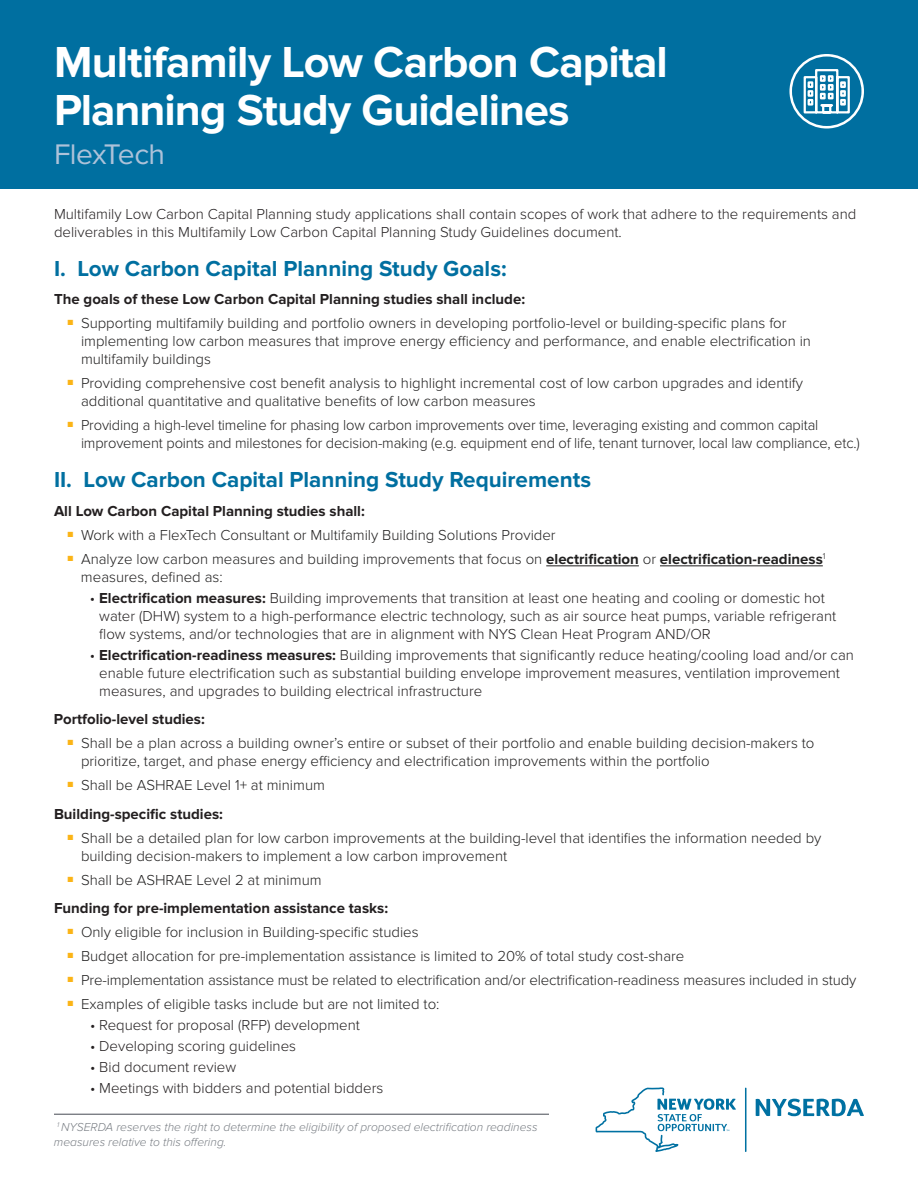
<style>
.page{position:relative;width:918px;height:1188px;background:#fff}
.page>*{position:absolute;margin:0;border:0;box-sizing:border-box;transform-origin:0 0}
.t1{font:700 45px/48px "Proxima Nova";letter-spacing:-.02em;color:#fff}
.t2{font:29.4px "Proxima Nova";letter-spacing:-.02em;color:#adc2d9}
.t3{font:700 22.5px "Proxima Nova";color:#006fa0}
.t4{font:300 15px/18px "Proxima Nova";color:#201f1f}
.t5{font:300 15px/18px "Proxima Nova";color:#231f20}
.t6{font:700 15px/28.5px "Proxima Nova";color:#231f20}
.t7{font:italic 300 12px/14.4px "Proxima Nova";color:#787d83}
.s1{font-weight:700}
.s2{font-weight:700;color:#231f20}
.s3{font-weight:300;color:#201f1f}
</style>
<div class="page">
<div style="left:0;top:0;width:918px;height:189px;background:#006fa0"></div>
<hr style="left:546px;top:566px;width:93px;height:1px;background:#201f1f">
<hr style="left:660px;top:566px;width:163px;height:1px;background:#201f1f">
<svg style="left:756px;top:1099px;width:108px;height:17px"></svg>
<hr style="left:745px;top:1088px;width:1px;height:64px;background:#0071a2">
<svg style="left:596px;top:1087px;width:140px;height:65px"></svg>
<svg style="left:789px;top:54px;width:75px;height:75px"></svg>
<hr style="left:54px;top:1114px;width:495px;height:1px;background:#464b54">
<h1 class="t1" style="left:54px;top:39px;width:616px">Multifamily Low Carbon Capital<br>Planning Study Guidelines</h1>
<h2 class="t2" style="left:54px;top:137px;width:113px">FlexTech</h2>
<p class="t5" style="left:54px;top:205px;width:804px">Multifamily Low Carbon Capital Planning study applications shall contain scopes of work that adhere to the requirements and deliverables in this Multifamily Low Carbon Capital Planning Study Guidelines document.</p>
<h3 class="t3" style="left:54px;top:255px;width:454px">I. Low Carbon Capital Planning Study Goals:</h3>
<p class="t6" style="left:54px;top:285px;width:473px">The goals of these Low Carbon Capital Planning studies shall include:</p>
<p class="t4" style="left:81px;top:315px;width:732px;text-indent:-14px"><sup>■</sup> Supporting multifamily building and portfolio owners in developing portfolio-level or building-specific plans for implementing low carbon measures that improve energy efficiency and performance, and enable electrification in multifamily buildings</p>
<p class="t4" style="left:81px;top:375px;width:724px;text-indent:-14px"><sup>■</sup> Providing comprehensive cost benefit analysis to highlight incremental cost of low carbon upgrades and identify additional quantitative and qualitative benefits of low carbon measures</p>
<p class="t4" style="left:81px;top:417px;width:780px;text-indent:-14px"><sup>■</sup> Providing a high-level timeline for phasing low carbon improvements over time, leveraging existing and common capital improvement points and milestones for decision-making (e.g. equipment end of life, tenant turnover, local law compliance, etc.)</p>
<h3 class="t3" style="left:54px;top:467px;width:539px">II. Low Carbon Capital Planning Study Requirements</h3>
<p class="t6" style="left:54px;top:497px;width:312px">All Low Carbon Capital Planning studies shall:</p>
<p class="t4" style="left:68px;top:526px;width:490px"><sup>■</sup> Work with a FlexTech Consultant or Multifamily Building Solutions Provider</p>
<p class="t4" style="left:81px;top:550px;width:746px;text-indent:-13px"><sup>■</sup> Analyze low carbon measures and building improvements that focus on <span class="s1">electrification</span> or <span class="s1">electrification-readiness</span><sup>1 </sup>measures, defined as:</p>
<p class="t5" style="left:99px;top:589px;width:739px;text-indent:-9px">• <span class="s1">Electrification measures:</span> Building improvements that transition at least one heating and cooling or domestic hot water (DHW) system to a high-performance electric technology, such as air source heat pumps, variable refrigerant flow systems, and/or technologies that are in alignment with NYS Clean Heat Program AND/OR</p>
<p class="t5" style="left:99px;top:646px;width:756px;text-indent:-9px">• <span class="s1">Electrification-readiness measures:</span> Building improvements that significantly reduce heating/cooling load and/or can enable future electrification such as substantial building envelope improvement measures, ventilation improvement measures, and upgrades to building electrical infrastructure</p>
<p class="t6" style="left:54px;top:705px;width:152px">Portfolio-level studies:</p>
<p class="t4" style="left:81px;top:735px;width:735px;text-indent:-14px"><sup>■</sup> Shall be a plan across a building owner’s entire or subset of their portfolio and enable building decision-makers to prioritize, target, and phase energy efficiency and electrification improvements within the portfolio</p>
<p class="t4" style="left:54px;top:771px;width:272px;line-height:28.5px;text-indent:14px"><sup>■</sup> Shall be ASHRAE Level 1+ at minimum<br><span class="s2">Building-specific studies:</span></p>
<p class="t4" style="left:81px;top:829px;width:742px;text-indent:-14px"><sup>■</sup> Shall be a detailed plan for low carbon improvements at the building-level that identifies the information needed by building decision-makers to implement a low carbon improvement</p>
<p class="t6" style="left:54px;top:866px;width:336px;text-indent:14px"><sup>■</sup> <span class="s3">Shall be ASHRAE Level 2 at minimum<br></span>Funding for pre-implementation assistance tasks:</p>
<p class="t4" style="left:68px;top:924px;width:353px"><sup>■</sup> Only eligible for inclusion in Building-specific studies</p>
<p class="t4" style="left:68px;top:948px;width:618px"><sup>■</sup> Budget allocation for pre-implementation assistance is limited to 20% of total study cost-share</p>
<p class="t4" style="left:68px;top:972px;width:790px"><sup>■</sup> Pre-implementation assistance must be related to electrification and/or electrification-readiness measures included in study</p>
<p class="t4" style="left:68px;top:996px;width:374px"><sup>■</sup> Examples of eligible tasks include but are not limited to:</p>
<p class="t5" style="left:90px;top:1017px;width:272px">• Request for proposal (RFP) development</p>
<p class="t5" style="left:90px;top:1038px;width:208px">• Developing scoring guidelines</p>
<p class="t5" style="left:90px;top:1059px;width:148px">• Bid document review</p>
<p class="t5" style="left:90px;top:1080px;width:295px">• Meetings with bidders and potential bidders</p>
<p class="t7" style="left:54px;top:1121px;width:485px"><sup>1</sup> NYSERDA reserves the right to determine the eligibility of proposed electrification readiness measures relative to this offering.</p>
</div>
